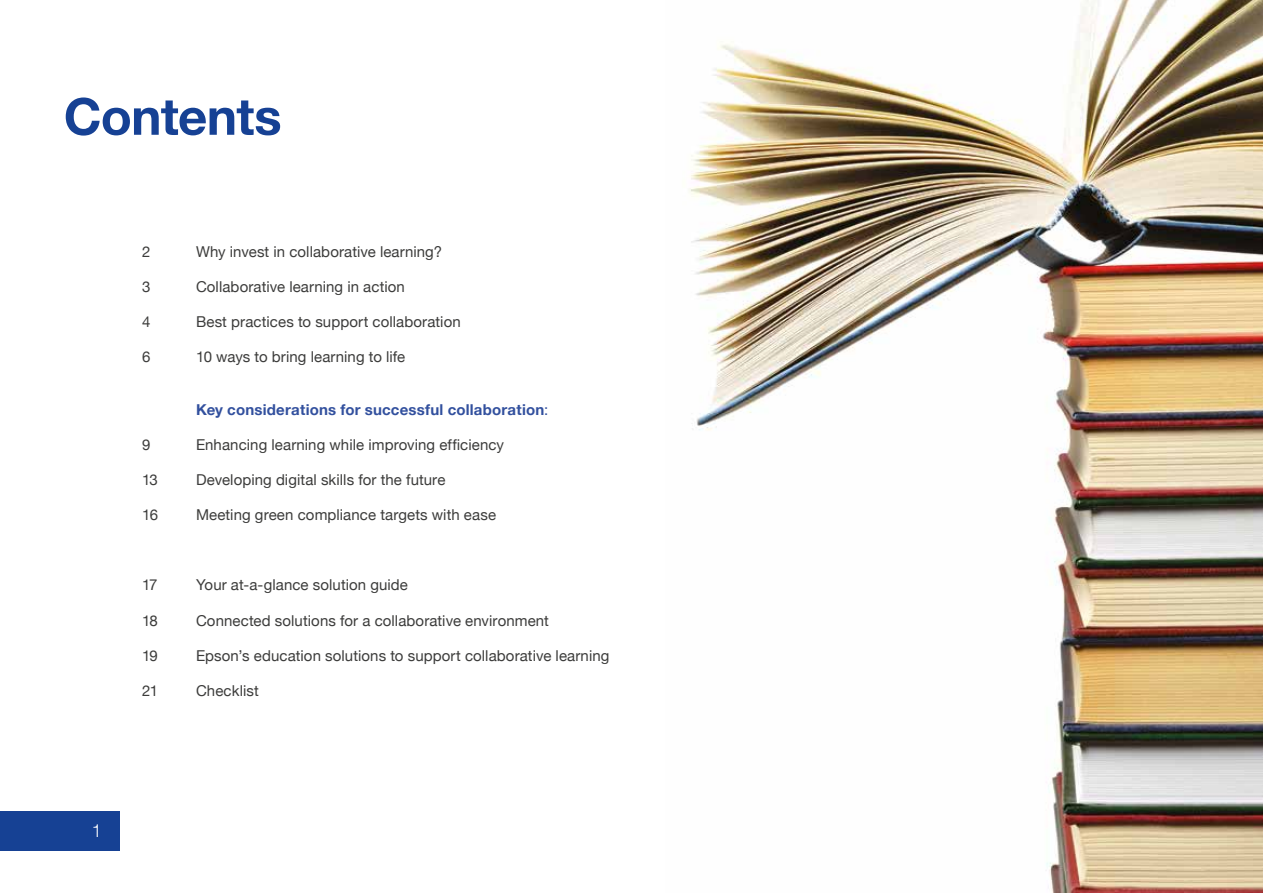
<style>
.page{position:relative;width:1263px;height:893px;background:#fff}
.page>*{position:absolute;margin:0;border:0;box-sizing:border-box;transform-origin:0 0}
.t1{font:700 51px "Helvetica Neue";letter-spacing:-.015em;color:#164194}
.t2{font:300 18px "Helvetica Neue";color:#fff}
.t3{font:15px "Helvetica Neue";letter-spacing:.005em;color:#3c3c3b}
.t4{font:700 15px "Helvetica Neue";letter-spacing:.015em;color:#32509e}
.s1{font-weight:400}
</style>
<div class="page">
<img style="left:689px;top:0;width:574px;height:893px">
<div style="left:0;top:811px;width:119px;height:40px;background:#164194"></div>
<h1 class="t1" style="left:64px;top:77px;width:219px">Contents</h1>
<p class="t3" style="left:142px;top:241px;width:10px">2</p>
<p class="t3" style="left:196px;top:241px;width:247px">Why invest in collaborative learning?</p>
<p class="t3" style="left:142px;top:276px;width:10px">3</p>
<p class="t3" style="left:196px;top:276px;width:210px">Collaborative learning in action</p>
<p class="t3" style="left:142px;top:311px;width:10px">4</p>
<p class="t3" style="left:196px;top:311px;width:266px">Best practices to support collaboration</p>
<p class="t3" style="left:142px;top:346px;width:10px">6</p>
<p class="t3" style="left:196px;top:346px;width:211px">10 ways to bring learning to life</p>
<p class="t4" style="left:196px;top:398px;width:354px">Key considerations for successful collaboration<span class="s1">:</span></p>
<p class="t3" style="left:142px;top:434px;width:10px">9</p>
<p class="t3" style="left:196px;top:434px;width:310px">Enhancing learning while improving efficiency</p>
<p class="t3" style="left:142px;top:469px;width:17px">13</p>
<p class="t3" style="left:196px;top:469px;width:251px">Developing digital skills for the future</p>
<p class="t3" style="left:142px;top:504px;width:17px">16</p>
<p class="t3" style="left:196px;top:504px;width:301px">Meeting green compliance targets with ease</p>
<p class="t3" style="left:142px;top:574px;width:17px">17</p>
<p class="t3" style="left:196px;top:574px;width:213px">Your at-a-glance solution guide</p>
<p class="t3" style="left:142px;top:609px;width:17px">18</p>
<p class="t3" style="left:196px;top:609px;width:354px">Connected solutions for a collaborative environment</p>
<p class="t3" style="left:142px;top:644px;width:17px">19</p>
<p class="t3" style="left:196px;top:644px;width:415px">Epson’s education solutions to support collaborative learning</p>
<p class="t3" style="left:142px;top:679px;width:18px">21</p>
<p class="t3" style="left:196px;top:679px;width:64px">Checklist</p>
<p class="t2" style="left:92px;top:816px;width:12px">1</p>
</div>
